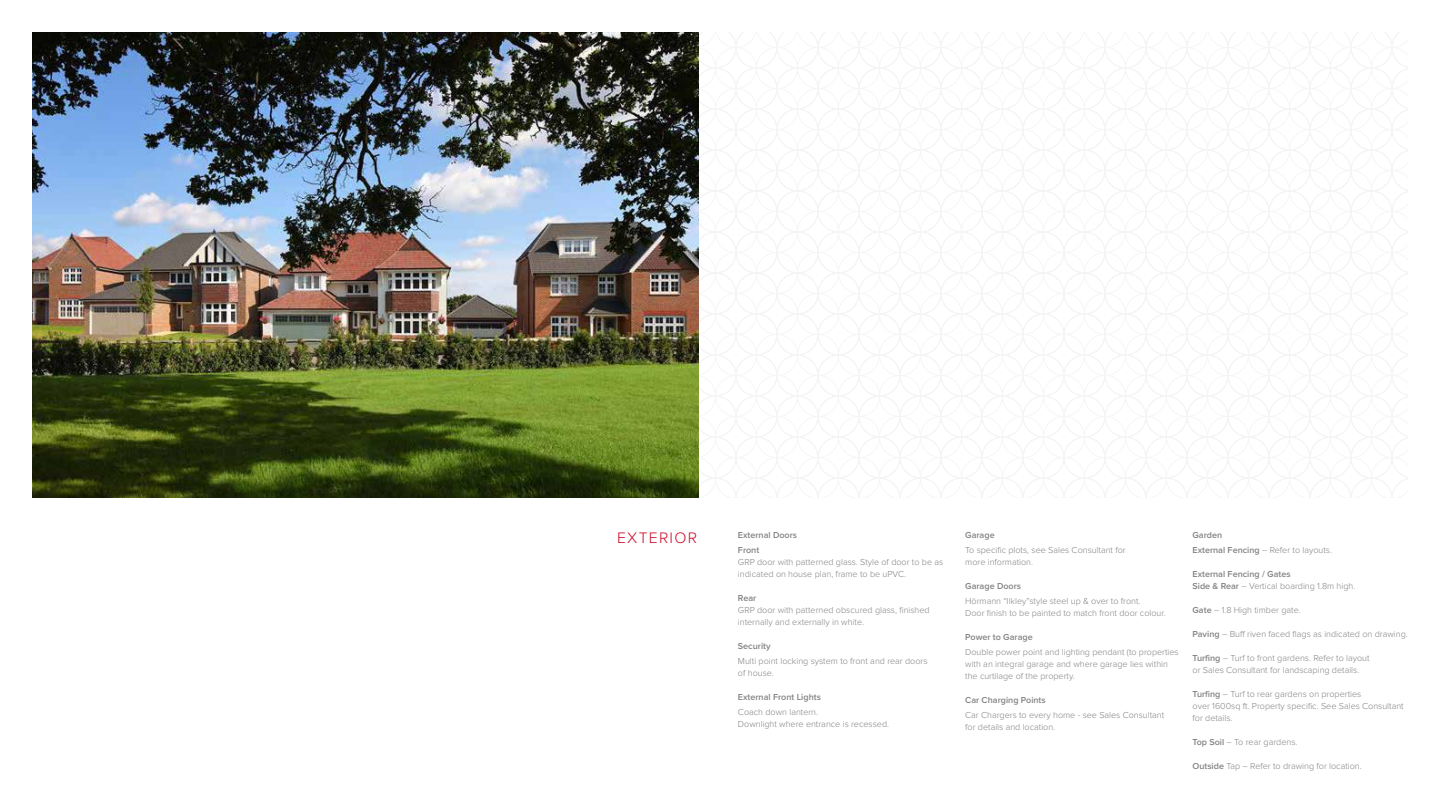
<style>
.page{position:relative;width:1440px;height:810px;background:#fff}
.page>*{position:absolute;margin:0;border:0;box-sizing:border-box;transform-origin:0 0}
.t1{font:300 15.75px "Proxima Nova";letter-spacing:.08em;color:#ca0928}
.t2{font:300 9px/12px "Proxima Nova";color:#828282}
.t3{font:600 9px/15px "Proxima Nova";color:#828282}
.s1{font-weight:300}
.s2{font-weight:600}
</style>
<div class="page">
<img style="left:33px;top:32px;width:666px;height:466px">
<h1 class="t1" style="left:617px;top:531px;width:81px">EXTERIOR</h1>
<p class="t3" style="left:738px;top:527px;width:61px">External Doors<br>Front</p>
<p class="t2" style="left:738px;top:556px;width:207px">GRP door with patterned glass. Style of door to be as indicated on house plan, frame to be uPVC.</p>
<p class="t3" style="left:738px;top:590px;width:20px">Rear</p>
<p class="t2" style="left:738px;top:604px;width:193px">GRP door with patterned obscured glass, finished internally and externally in white.</p>
<p class="t3" style="left:738px;top:638px;width:34px">Security</p>
<p class="t2" style="left:738px;top:655px;width:191px">Multi point locking system to front and rear doors of house.</p>
<p class="t3" style="left:738px;top:689px;width:84px">External Front Lights</p>
<p class="t2" style="left:738px;top:706px;width:153px">Coach down lantern.<br>Downlight where entrance is recessed.</p>
<p class="t3" style="left:965px;top:527px;width:31px">Garage</p>
<p class="t2" style="left:965px;top:544px;width:162px">To specific plots, see Sales Consultant for more information.</p>
<p class="t3" style="left:965px;top:578px;width:57px">Garage Doors</p>
<p class="t2" style="left:965px;top:595px;width:202px">Hörmann “Ilkley”style steel up &amp; over to front.<br>Door finish to be painted to match front door colour.</p>
<p class="t3" style="left:965px;top:629px;width:69px">Power to Garage</p>
<p class="t2" style="left:965px;top:646px;width:215px">Double power point and lighting pendant (to properties with an integral garage and where garage lies within the curtilage of the property.</p>
<p class="t3" style="left:965px;top:692px;width:82px">Car Charging Points</p>
<p class="t2" style="left:965px;top:709px;width:200px">Car Chargers to every home - see Sales Consultant for details and location.</p>
<p class="t3" style="left:1193px;top:527px;width:141px">Garden<br>External Fencing <span class="s1">– Refer to layouts.</span></p>
<p class="t3" style="left:1193px;top:568px;width:164px;line-height:12px">External Fencing / Gates<br>Side &amp; Rear <span class="s1">– Vertical boarding 1.8m high.</span></p>
<p class="t2" style="left:1193px;top:604px;width:110px"><span class="s2">Gate</span> – 1.8 High timber gate.</p>
<p class="t2" style="left:1193px;top:628px;width:217px"><span class="s2">Paving</span> – Buff riven faced flags as indicated on drawing.</p>
<p class="t2" style="left:1193px;top:652px;width:179px"><span class="s2">Turfing</span> – Turf to front gardens. Refer to layout or Sales Consultant for landscaping details.</p>
<p class="t2" style="left:1193px;top:688px;width:213px"><span class="s2">Turfing</span> – Turf to rear gardens on properties<br>over 1600sq ft. Property specific. See Sales Consultant for details.</p>
<p class="t2" style="left:1193px;top:736px;width:106px"><span class="s2">Top Soil</span> – To rear gardens.</p>
<p class="t2" style="left:1193px;top:760px;width:171px"><span class="s2">Outside</span> Tap – Refer to drawing for location.</p>
</div>
